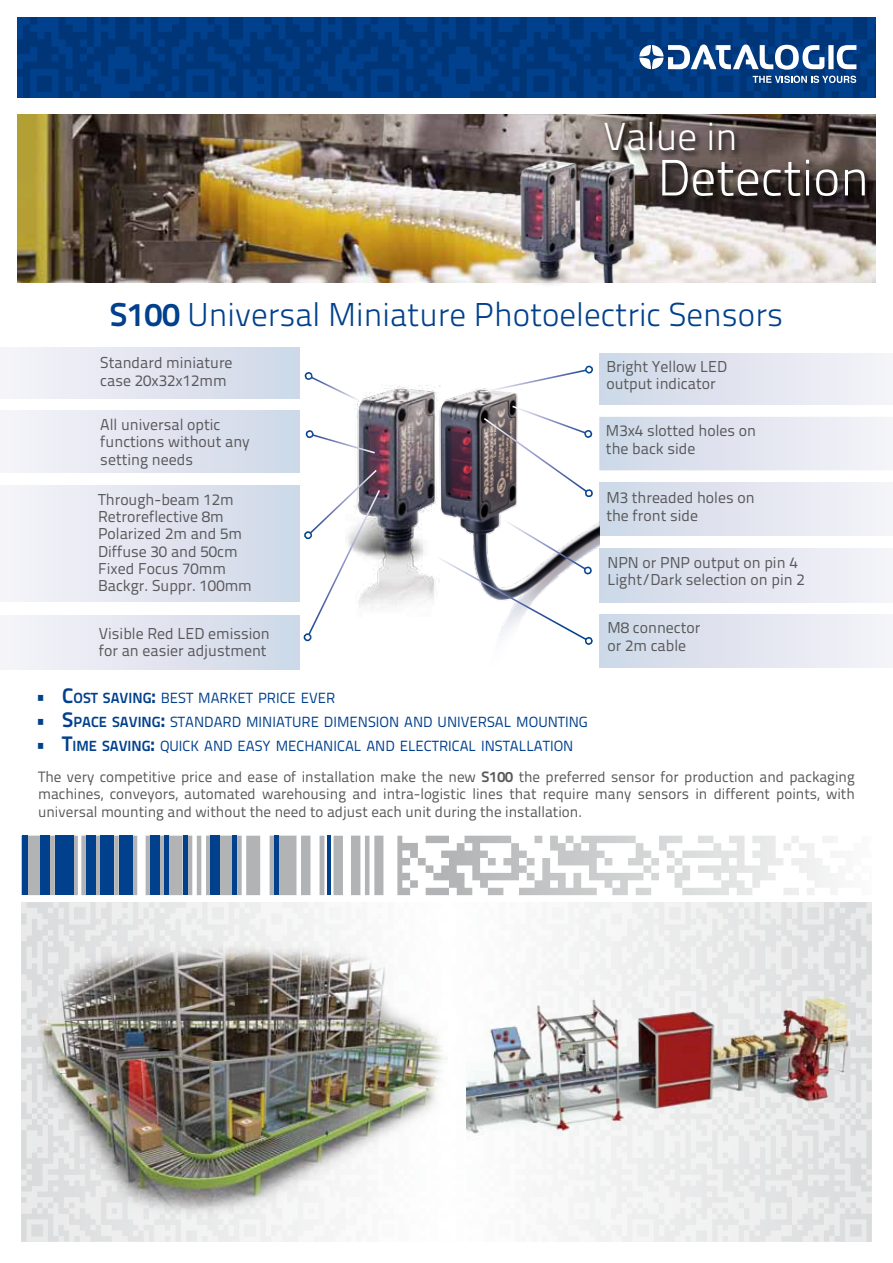
<style>
.page{position:relative;width:893px;height:1263px;background:#fff}
.page>*{position:absolute;margin:0;border:0;box-sizing:border-box;transform-origin:0 0}
.t1{font:300 51px "Titillium Text 22 L";color:#fff}
.t2{font:300 39px "Titillium Text 22 L";color:#fff}
.t3{font:300 33px "Titillium Text 22 L";color:#00408c}
.t4{font:15.75px/17.2px "Titillium Text 22 L";color:#58585a}
.t5{font:15px/17.2px "Titillium Text 22 L";color:#58585a;text-align:justify}
.t6{font:14.7px "Titillium Text 22 L";color:#00408c}
.s1{font-weight:700}
.s2{font-weight:700;font-size:21px}
</style>
<div class="page">
<svg style="left:17px;top:17px;width:859px;height:81px;background:#003a81"></svg>
<div style="left:21px;top:829px;width:425px;height:413px;background:linear-gradient(to right,#e1e1e2,#fefefe)"></div>
<svg style="left:69px;top:901px;width:372px;height:44px"></svg>
<div style="left:446px;top:829px;width:426px;height:413px;background:linear-gradient(to right,#fff,#e1e2e3)"></div>
<svg style="left:446px;top:901px;width:426px;height:90px"></svg>
<svg style="left:21px;top:829px;width:851px;height:72px"></svg>
<svg style="left:397px;top:836px;width:475px;height:59px"></svg>
<hr style="left:327px;top:836px;width:3px;height:59px;background:#00408c">
<div style="left:274px;top:836px;width:5px;height:59px;background:#00408c"></div>
<div style="left:100px;top:836px;width:14px;height:59px;background:#00408c"></div>
<div style="left:119px;top:836px;width:14px;height:59px;background:#00408c"></div>
<div style="left:211px;top:836px;width:9px;height:59px;background:#00408c"></div>
<div style="left:86px;top:836px;width:9px;height:59px;background:#00408c"></div>
<div style="left:232px;top:836px;width:5px;height:59px;background:#00408c"></div>
<div style="left:41px;top:836px;width:9px;height:59px;background:#00408c"></div>
<div style="left:22px;top:836px;width:6px;height:59px;background:#00408c"></div>
<div style="left:164px;top:836px;width:5px;height:59px;background:#00408c"></div>
<hr style="left:183px;top:836px;width:4px;height:59px;background:#00408c">
<div style="left:150px;top:836px;width:9px;height:59px;background:#00408c"></div>
<div style="left:55px;top:836px;width:18px;height:59px;background:#00408c"></div>
<img style="left:285px;top:375px;width:120px;height:266px">
<img style="left:405px;top:385px;width:194px;height:217px">
<div style="left:0;top:485px;width:299px;height:116px;background:linear-gradient(to right,#f6f4f9,#ced8e7)"></div>
<div style="left:0;top:410px;width:299px;height:63px;background:linear-gradient(to right,#f6f4f9,#ced8e7)"></div>
<div style="left:0;top:347px;width:299px;height:51px;background:linear-gradient(to right,#f6f4f9,#ced8e7)"></div>
<div style="left:599px;top:353px;width:294px;height:51px;background:linear-gradient(to right,#ced8e7,#f5f3f9)"></div>
<div style="left:0;top:616px;width:299px;height:53px;background:linear-gradient(to right,#f6f4f9,#ced8e7)"></div>
<div style="left:599px;top:482px;width:294px;height:54px;background:linear-gradient(to right,#ced8e7,#f5f3f9)"></div>
<div style="left:599px;top:614px;width:294px;height:54px;background:linear-gradient(to right,#ced8e7,#f5f3f9)"></div>
<div style="left:599px;top:548px;width:294px;height:54px;background:linear-gradient(to right,#ced8e7,#f5f3f9)"></div>
<img style="left:17px;top:115px;width:859px;height:168px">
<div style="left:304px;top:531px;width:8px;height:8px;border:2px solid #fff;border-radius:50%"></div>
<svg style="left:307px;top:468px;width:74px;height:168px"></svg>
<div style="left:304px;top:633px;width:8px;height:8px;border:2px solid #fff;border-radius:50%"></div>
<svg style="left:434px;top:517px;width:160px;height:128px"></svg>
<svg style="left:482px;top:404px;width:411px;height:94px"></svg>
<svg style="left:483px;top:369px;width:105px;height:24px"></svg>
<div style="left:585px;top:365px;width:8px;height:9px;border:2px solid #fff;border-radius:3px"></div>
<img style="left:38px;top:945px;width:410px;height:273px">
<svg style="left:303px;top:372px;width:59px;height:31px"></svg>
<svg style="left:304px;top:429px;width:73px;height:26px"></svg>
<img style="left:468px;top:151px;width:135px;height:134px">
<img style="left:554px;top:152px;width:98px;height:131px">
<div style="left:448px;top:938px;width:407px;height:254px;background:linear-gradient(to right,#fefefe,#e1e1e2)"></div>
<img style="left:466px;top:959px;width:389px;height:205px">
<svg style="left:639px;top:44px;width:217px;height:26px"></svg>
<svg style="left:753px;top:76px;width:103px;height:7px"></svg>
<div style="left:603px;top:121px;width:269px;height:82px;background:#000;opacity:.75"></div>
<h2 class="t2" style="left:603px;top:108px;width:136px">Value in</h2>
<h1 class="t1" style="left:657px;top:140px;width:213px">Detection</h1>
<h3 class="t3" style="left:110px;top:290px;width:675px"><span class="s1">S100</span> Universal Miniature Photoelectric Sensors</h3>
<p class="t4" style="left:100px;top:353px;width:134px">Standard miniature case 20x32x12mm</p>
<p class="t4" style="left:100px;top:415px;width:151px">All universal optic functions without any setting needs</p>
<p class="t4" style="left:98px;top:490px;width:155px">Through-beam 12m<br>Retroreflective 8m<br>Polarized 2m and 5m<br>Diffuse 30 and 50cm<br>Fixed Focus 70mm<br>Backgr. Suppr. 100mm</p>
<p class="t4" style="left:99px;top:624px;width:173px">Visible Red LED emission for an easier adjustment</p>
<p class="t6" style="left:35px;top:687px;width:302px"><span class="s2">• C</span><span class="s1">OST SAVING</span><span class="s2">:</span> BEST MARKET PRICE EVER</p>
<p class="t6" style="left:35px;top:711px;width:554px"><span class="s2">• S</span><span class="s1">PACE SAVING</span><span class="s2">:</span> STANDARD MINIATURE DIMENSION AND UNIVERSAL MOUNTING</p>
<p class="t6" style="left:35px;top:735px;width:540px"><span class="s2">• T</span><span class="s1">IME SAVING</span><span class="s2">:</span> QUICK AND EASY MECHANICAL AND ELECTRICAL INSTALLATION</p>
<p class="t4" style="left:606px;top:357px;width:122px">Bright Yellow LED output indicator</p>
<p class="t4" style="left:606px;top:421px;width:152px">M3x4 slotted holes on the back side</p>
<p class="t4" style="left:606px;top:488px;width:150px">M3 threaded holes on the front side</p>
<p class="t4" style="left:607px;top:553px;width:199px">NPN or PNP output on pin 4<br>Light/Dark selection on pin 2</p>
<p class="t4" style="left:607px;top:618px;width:95px">M8 connector or 2m cable</p>
<p class="t5" style="left:38px;top:767px;width:818px">The very competitive price and ease of installation make the new <span class="s1">S100</span> the preferred sensor for production and packaging machines, conveyors, automated warehousing and intra-logistic lines that require many sensors in different points, with universal mounting and without the need to adjust each unit during the installation.</p>
</div>
